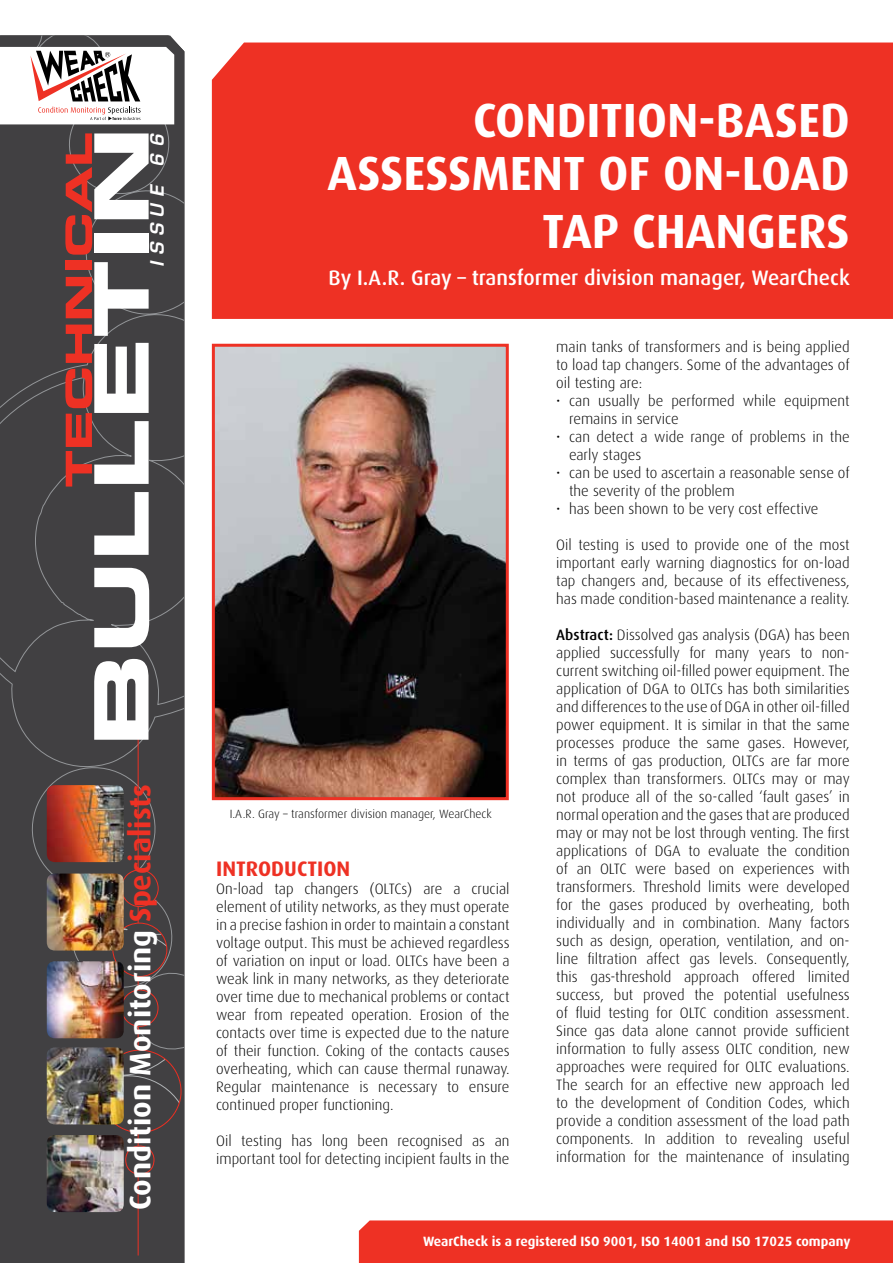
<style>
.page{position:relative;width:893px;height:1263px;background:#fff}
.page>*{position:absolute;margin:0;border:0;box-sizing:border-box;transform-origin:0 0}
.t1{font:700 48px/52.5px "Dax";color:#fff;text-align:right}
.t2{font:700 29.85px "Dax";color:#fff}
.t3{font:500 21px "Dax";color:#fff}
.t4{font:700 21px "Dax";color:#ee3124}
.t5{font:italic 600 18px "Eurostile LT Std";color:#fff}
.t6{font:300 15px/18px "Dax";color:#000;text-align:justify}
.t7{font:700 13.5px "Dax";color:#fff}
.t8{font:300 12px "Dax";color:#000}
.s1{color:#ee3124}
.s2{font-weight:500}
</style>
<div class="page">
<div style="left:212px;top:43px;width:681px;height:276px;background:#ee3124"></div>
<div style="left:359px;top:1220px;width:534px;height:43px;background:#ee3124"></div>
<div style="left:0;top:1055px;width:184px;height:208px;background:#414042"></div>
<div style="left:0;top:35px;width:184px;height:1020px;background:#414042"></div>
<hr style="left:138px;top:706px;width:1px;height:549px;background:#ee3124">
<svg style="left:125px;top:1145px;width:30px;height:30px"></svg>
<svg style="left:98px;top:1049px;width:84px;height:84px;background:#494143"></svg>
<svg style="left:124px;top:989px;width:35px;height:38px"></svg>
<svg style="left:121px;top:869px;width:38px;height:38px"></svg>
<svg style="left:112px;top:922px;width:56px;height:55px;background:#4c4243"></svg>
<svg style="left:94px;top:659px;width:55px;height:81px"></svg>
<svg style="left:94px;top:568px;width:55px;height:79px"></svg>
<svg style="left:65px;top:262px;width:84px;height:293px"></svg>
<div style="left:66px;top:261px;width:26px;height:9px;background:#ee3124"></div>
<svg style="left:65px;top:133px;width:84px;height:122px"></svg>
<svg style="left:0;top:47px;width:174px;height:77px"></svg>
<img style="left:47px;top:1047px;width:77px;height:77px">
<img style="left:47px;top:961px;width:77px;height:77px">
<img style="left:47px;top:1135px;width:77px;height:77px">
<img style="left:47px;top:873px;width:77px;height:77px">
<img style="left:47px;top:785px;width:77px;height:77px">
<img style="left:216px;top:348px;width:289px;height:448px">
<div style="left:212px;top:344px;width:297px;height:456px;border:3px solid #ee3124"></div>
<p class="t5" style="left:146px;top:267px;width:135px;rotate:-90deg">ISSUE 66</p>
<h2 class="t2" style="left:123px;top:1210px;width:427px;rotate:-90deg">Condition Monitoring <span class="s1">Specialists</span></h2>
<h1 class="t1" style="left:327px;top:95px;width:524px">CONDITION-BASED<br>ASSESSMENT OF ON-LOAD</h1>
<h1 class="t1" style="left:542px;top:205px;width:309px">TAP CHANGERS</h1>
<h3 class="t3" style="left:328px;top:266px;width:523px">By I.A.R. Gray – transformer division manager, WearCheck</h3>
<p class="t8" style="left:230px;top:807px;width:264px">I.A.R. Gray – transformer division manager, WearCheck</p>
<h3 class="t4" style="left:216px;top:857px;width:136px">INTRODUCTION</h3>
<p class="t6" style="left:216px;top:880px;width:295px">On-load tap changers (OLTCs) are a crucial element of utility networks, as they must operate in a precise fashion in order to maintain a constant voltage output. This must be achieved regardless of variation on input or load. OLTCs have been a weak link in many networks, as they deteriorate over time due to mechanical problems or contact wear from repeated operation. Erosion of the contacts over time is expected due to the nature of their function. Coking of the contacts causes overheating, which can cause thermal runaway.<br>Regular maintenance is necessary to ensure continued proper functioning.</p>
<p class="t6" style="left:216px;top:1132px;width:295px">Oil testing has long been recognised as an important tool for detecting incipient faults in the</p>
<p class="t6" style="left:556px;top:338px;width:295px">main tanks of transformers and is being applied to load tap changers. Some of the advantages of oil testing are:</p>
<p class="t6" style="left:569px;top:392px;width:282px;text-indent:-13px">• can usually be performed while equipment remains in service</p>
<p class="t6" style="left:569px;top:428px;width:282px;text-indent:-13px">• can detect a wide range of problems in the early stages</p>
<p class="t6" style="left:569px;top:464px;width:282px;text-indent:-13px">• can be used to ascertain a reasonable sense of the severity of the problem</p>
<p class="t6" style="left:556px;top:500px;width:264px">• has been shown to be very cost effective</p>
<p class="t6" style="left:556px;top:536px;width:295px">Oil testing is used to provide one of the most important early warning diagnostics for on-load tap changers and, because of its effectiveness, has made condition-based maintenance a reality.</p>
<p class="t6" style="left:556px;top:626px;width:295px"><span class="s2">Abstract:</span> Dissolved gas analysis (DGA) has been applied successfully for many years to non&shy;current switching oil-filled power equipment. The application of DGA to OLTCs has both similarities and differences to the use of DGA in other oil-filled power equipment. It is similar in that the same processes produce the same gases. However, in terms of gas production, OLTCs are far more complex than transformers. OLTCs may or may not produce all of the so-called ‘fault gases’ in normal operation and the gases that are produced may or may not be lost through venting. The first applications of DGA to evaluate the condition of an OLTC were based on experiences with transformers. Threshold limits were developed for the gases produced by overheating, both individually and in combination. Many factors such as design, operation, ventilation, and on&shy;line filtration affect gas levels. Consequently, this gas-threshold approach offered limited success, but proved the potential usefulness of fluid testing for OLTC condition assessment.<br>Since gas data alone cannot provide sufficient information to fully assess OLTC condition, new approaches were required for OLTC evaluations.<br>The search for an effective new approach led to the development of Condition Codes, which provide a condition assessment of the load path components. In addition to revealing useful information for the maintenance of insulating</p>
<p class="t7" style="left:423px;top:1234px;width:429px">WearCheck is a registered ISO 9001, ISO 14001 and ISO 17025 company</p>
</div>
